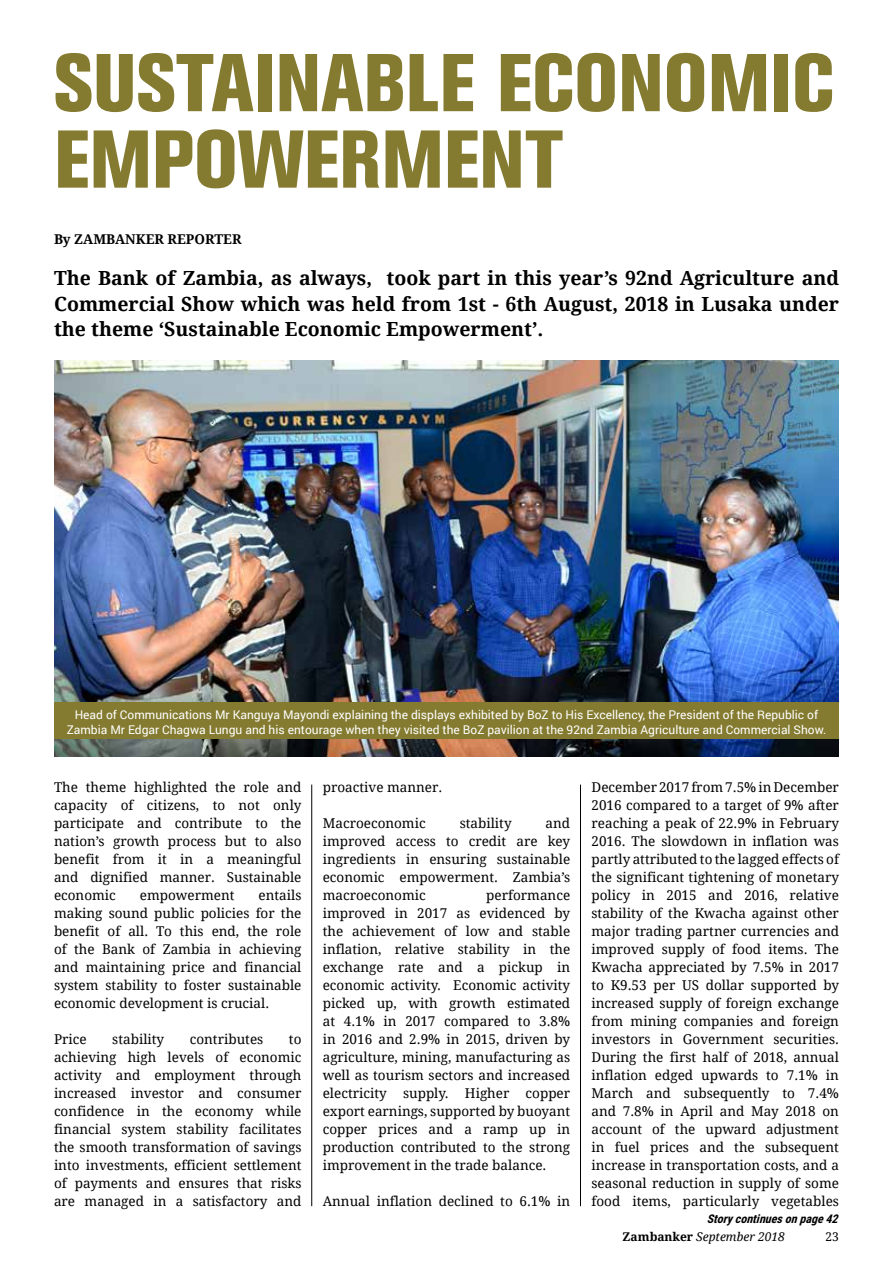
<style>
.page{position:relative;width:893px;height:1263px;background:#fff}
.page>*{position:absolute;margin:0;border:0;box-sizing:border-box;transform-origin:0 0}
.t1{font:81px/76.5px "Akzidenz Grotesk BQ X Bd Cnd Alt";color:#847b30}
.t2{font:700 19.5px/25.5px "Droid Serif";color:#000;text-align:justify}
.t3{font:13.5px/18px "Droid Serif";color:#000;text-align:justify}
.t4{font:700 13.5px "Droid Serif";color:#000}
.t5{font:12px/15px "Roboto";color:#fff;text-align:center}
.t6{font:italic 12px "Droid Serif";color:#000}
.t7{font:italic 700 12px "Roboto Condensed";color:#000}
.t8{font:12px "Droid Serif";color:#000}
.s1{font-weight:700;font-style:normal}
</style>
<div class="page">
<img style="left:54px;top:360px;width:785px;height:396px">
<hr style="left:311px;top:784px;width:1px;height:422px;background:#000">
<hr style="left:580px;top:784px;width:1px;height:422px;background:#000">
<div style="left:54px;top:702px;width:785px;height:36px;background:#847b30"></div>
<h1 class="t1" style="left:54px;top:45px;width:782px">SUSTAINABLE ECONOMIC<br>EMPOWERMENT</h1>
<p class="t4" style="left:54px;top:232px;width:189px">By ZAMBANKER REPORTER</p>
<h2 class="t2" style="left:54px;top:266px;width:786px">The Bank of Zambia, as always, took part in this year’s 92nd Agriculture and Commercial Show which was held from 1st - 6th August, 2018 in Lusaka under the theme ‘Sustainable Economic Empowerment’.</h2>
<p class="t5" style="left:67px;top:707px;width:761px">Head of Communications Mr Kanguya Mayondi explaining the displays exhibited by BoZ to His Excellency, the President of the Republic of<br>Zambia Mr Edgar Chagwa Lungu and his entourage when they visited the BoZ pavilion at the 92nd Zambia Agriculture and Commercial Show.</p>
<p class="t3" style="left:54px;top:778px;width:249px">The theme highlighted the role and capacity of citizens, to not only participate and contribute to the nation’s growth process but to also benefit from it in a meaningful and dignified manner. Sustainable economic</p>
<p class="t3" style="left:54px;top:886px;width:249px;text-indent:205px">entails making sound public policies for the benefit of all. To this end, the role of the Bank of Zambia in achieving and maintaining price and financial system stability to foster sustainable economic development is crucial.</p>
<p class="t3" style="left:54px;top:1030px;width:34px">Price</p>
<p class="t3" style="left:112px;top:1030px;width:53px">stability</p>
<p class="t3" style="left:190px;top:1030px;width:75px">contributes</p>
<p class="t3" style="left:140px;top:886px;width:96px">empowerment</p>
<p class="t3" style="left:54px;top:1030px;width:249px;text-indent:235px">to achieving high levels of economic activity and employment through increased investor and consumer confidence in the economy while financial system stability facilitates the smooth transformation of savings into investments, efficient settlement of payments and ensures that risks are managed in a satisfactory and</p>
<p class="t3" style="left:323px;top:778px;width:121px">proactive manner.</p>
<p class="t3" style="left:323px;top:814px;width:104px">Macroeconomic</p>
<p class="t3" style="left:460px;top:814px;width:53px">stability</p>
<p class="t3" style="left:323px;top:814px;width:249px;text-indent:223px">and improved access to credit are key ingredients in ensuring sustainable economic empowerment. Zambia’s macroeconomic</p>
<p class="t3" style="left:323px;top:886px;width:249px;text-indent:164px">performance improved in 2017 as evidenced by the achievement of low and stable inflation, relative stability in the exchange rate and a pickup in economic activity. Economic activity picked up, with growth estimated at 4.1% in 2017 compared to 3.8% in 2016 and 2.9% in 2015, driven by agriculture, mining, manufacturing as well as tourism sectors and increased electricity supply. Higher copper export earnings, supported by buoyant copper prices and a ramp up in production contributed to the strong improvement in the trade balance.</p>
<p class="t3" style="left:323px;top:1192px;width:249px">Annual inflation declined to 6.1% in</p>
<p class="t3" style="left:591px;top:778px;width:249px">December 2017 from 7.5% in December 2016 compared to a target of 9% after reaching a peak of 22.9% in February 2016. The slowdown in inflation was partly attributed to the lagged effects of the significant tightening of monetary policy in 2015 and 2016, relative stability of the Kwacha against other major trading partner currencies and improved supply of food items. The Kwacha appreciated by 7.5% in 2017 to K9.53 per US dollar supported by increased supply of foreign exchange from mining companies and foreign investors in Government securities.<br>During the first half of 2018, annual inflation edged upwards to 7.1% in March and subsequently to 7.4% and 7.8% in April and May 2018 on account of the upward adjustment in fuel prices and the subsequent increase in transportation costs, and a seasonal reduction in supply of some food items, particularly vegetables</p>
<p class="t7" style="left:707px;top:1210px;width:137px">Storycontinuesonpage42</p>
<p class="t6" style="left:623px;top:1229px;width:164px"><span class="s1">Zambanker</span> September 2018</p>
<p class="t8" style="left:825px;top:1229px;width:15px">23</p>
</div>
